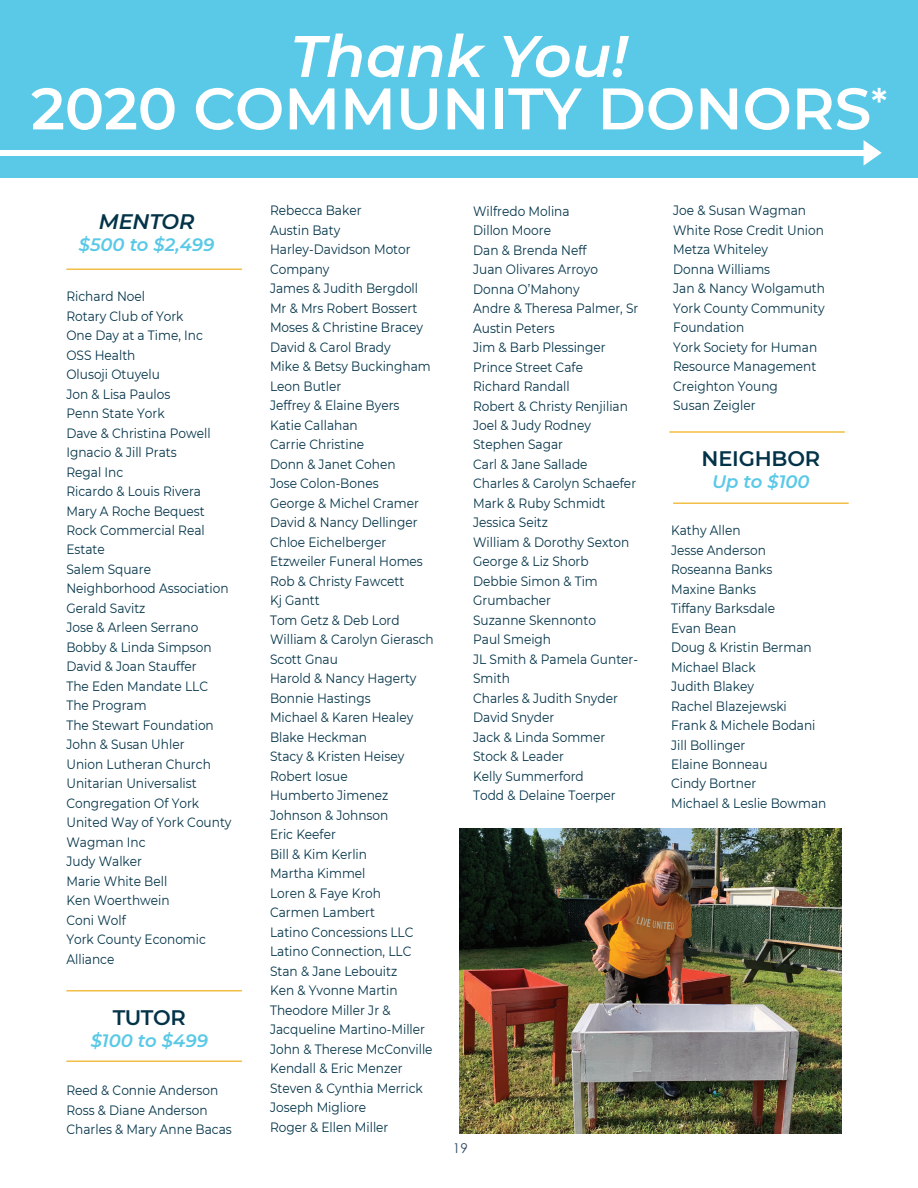
<style>
.page{position:relative;width:918px;height:1188px;background:#fff}
.page>*{position:absolute;margin:0;border:0;box-sizing:border-box;transform-origin:0 0}
.t1{font:600 58.5px/52.5px "Montserrat";color:#fff;text-align:center}
.t2{font:600 21px "Montserrat";letter-spacing:-.01em;color:#033348}
.t3{font:italic 600 21px "Montserrat";letter-spacing:-.01em;color:#033348}
.t4{font:italic 600 18px "Montserrat";color:#59c9e7}
.t5{font:13.5px/19.5px "Montserrat";color:#033348;scale:.9 1}
.t6{font:13.5px "Century Gothic";color:#334b5f}
.s1{font-style:italic}
</style>
<div class="page">
<div style="left:0;top:0;width:918px;height:177px;background:#59c9e7"></div>
<hr style="left:66px;top:1060px;width:176px;height:2px;background:#f2be45">
<hr style="left:66px;top:990px;width:176px;height:2px;background:#f2be45">
<svg style="left:864px;top:140px;width:18px;height:26px"></svg>
<div style="left:0;top:150px;width:865px;height:6px;background:#fff"></div>
<img style="left:459px;top:828px;width:383px;height:306px">
<hr style="left:66px;top:268px;width:176px;height:2px;background:#f2be45">
<hr style="left:673px;top:502px;width:176px;height:2px;background:#f2be45">
<hr style="left:669px;top:431px;width:176px;height:2px;background:#f2be45">
<h1 class="t1" style="left:31px;top:27px;width:858px"><span class="s1">Thank You!<br></span>2020 COMMUNITY DONORS<sup>*</sup></h1>
<h2 class="t3" style="left:99px;top:206px;width:97px">MENTOR</h2>
<h3 class="t4" style="left:79px;top:232px;width:137px">$500 to $2,499</h3>
<p class="t5" style="left:66px;top:286px;width:185px">Richard Noel<br>Rotary Club of York<br>One Day at a Time, Inc<br>OSS Health<br>Olusoji Otuyelu<br>Jon &amp; Lisa Paulos<br>Penn State York<br>Dave &amp; Christina Powell<br>Ignacio &amp; Jill Prats<br>Regal Inc<br>Ricardo &amp; Louis Rivera<br>Mary A Roche Bequest<br>Rock Commercial Real<br>Estate<br>Salem Square<br>Neighborhood Association<br>Gerald Savitz<br>Jose &amp; Arleen Serrano<br>Bobby &amp; Linda Simpson<br>David &amp; Joan Stauffer<br>The Eden Mandate LLC<br>The Program<br>The Stewart Foundation<br>John &amp; Susan Uhler<br>Union Lutheran Church<br>Unitarian Universalist<br>Congregation Of York<br>United Way of York County<br>Wagman Inc<br>Judy Walker<br>Marie White Bell<br>Ken Woerthwein<br>Coni Wolf<br>York County Economic<br>Alliance</p>
<h2 class="t2" style="left:113px;top:1002px;width:75px">TUTOR</h2>
<h3 class="t4" style="left:91px;top:1028px;width:119px">$100 to $499</h3>
<p class="t5" style="left:66px;top:1080px;width:185px">Reed &amp; Connie Anderson<br>Ross &amp; Diane Anderson<br>Charles &amp; Mary Anne Bacas</p>
<p class="t5" style="left:270px;top:200px;width:184px">Rebecca Baker<br>Austin Baty<br>Harley-Davidson Motor<br>Company<br>James &amp; Judith Bergdoll<br>Mr &amp; Mrs Robert Bossert<br>Moses &amp; Christine Bracey<br>David &amp; Carol Brady<br>Mike &amp; Betsy Buckingham<br>Leon Butler<br>Jeffrey &amp; Elaine Byers<br>Katie Callahan<br>Carrie Christine<br>Donn &amp; Janet Cohen<br>Jose Colon-Bones<br>George &amp; Michel Cramer<br>David &amp; Nancy Dellinger<br>Chloe Eichelberger<br>Etzweiler Funeral Homes<br>Rob &amp; Christy Fawcett<br>Kj Gantt<br>Tom Getz &amp; Deb Lord<br>William &amp; Carolyn Gierasch<br>Scott Gnau<br>Harold &amp; Nancy Hagerty<br>Bonnie Hastings<br>Michael &amp; Karen Healey<br>Blake Heckman<br>Stacy &amp; Kristen Heisey<br>Robert Iosue<br>Humberto Jimenez<br>Johnson &amp; Johnson<br>Eric Keefer<br>Bill &amp; Kim Kerlin<br>Martha Kimmel<br>Loren &amp; Faye Kroh<br>Carmen Lambert<br>Latino Concessions LLC<br>Latino Connection, LLC<br>Stan &amp; Jane Lebouitz<br>Ken &amp; Yvonne Martin<br>Theodore Miller Jr &amp;<br>Jacqueline Martino-Miller<br>John &amp; Therese McConville<br>Kendall &amp; Eric Menzer<br>Steven &amp; Cynthia Merrick<br>Joseph Migliore<br>Roger &amp; Ellen Miller</p>
<p class="t5" style="left:473px;top:201px;width:185px">Wilfredo Molina<br>Dillon Moore<br>Dan &amp; Brenda Neff<br>Juan Olivares Arroyo<br>Donna O’Mahony<br>Andre &amp; Theresa Palmer, Sr<br>Austin Peters<br>Jim &amp; Barb Plessinger<br>Prince Street Cafe<br>Richard Randall<br>Robert &amp; Christy Renjilian<br>Joel &amp; Judy Rodney<br>Stephen Sagar<br>Carl &amp; Jane Sallade<br>Charles &amp; Carolyn Schaefer<br>Mark &amp; Ruby Schmidt<br>Jessica Seitz<br>William &amp; Dorothy Sexton<br>George &amp; Liz Shorb<br>Debbie Simon &amp; Tim<br>Grumbacher<br>Suzanne Skennonto<br>Paul Smeigh<br>JL Smith &amp; Pamela Gunter-<br>Smith<br>Charles &amp; Judith Snyder<br>David Snyder<br>Jack &amp; Linda Sommer<br>Stock &amp; Leader<br>Kelly Summerford<br>Todd &amp; Delaine Toerper</p>
<p class="t6" style="left:453px;top:1139px;width:16px">19</p>
<p class="t5" style="left:673px;top:200px;width:170px">Joe &amp; Susan Wagman<br>White Rose Credit Union<br>Metza Whiteley<br>Donna Williams<br>Jan &amp; Nancy Wolgamuth<br>York County Community<br>Foundation<br>York Society for Human<br>Resource Management<br>Creighton Young<br>Susan Zeigler</p>
<h2 class="t2" style="left:702px;top:443px;width:120px">NEIGHBOR</h2>
<h3 class="t4" style="left:712px;top:469px;width:99px">Up to $100</h3>
<p class="t5" style="left:671px;top:520px;width:174px">Kathy Allen<br>Jesse Anderson<br>Roseanna Banks<br>Maxine Banks<br>Tiffany Barksdale<br>Evan Bean<br>Doug &amp; Kristin Berman<br>Michael Black<br>Judith Blakey<br>Rachel Blazejewski<br>Frank &amp; Michele Bodani<br>Jill Bollinger<br>Elaine Bonneau<br>Cindy Bortner<br>Michael &amp; Leslie Bowman</p>
</div>
